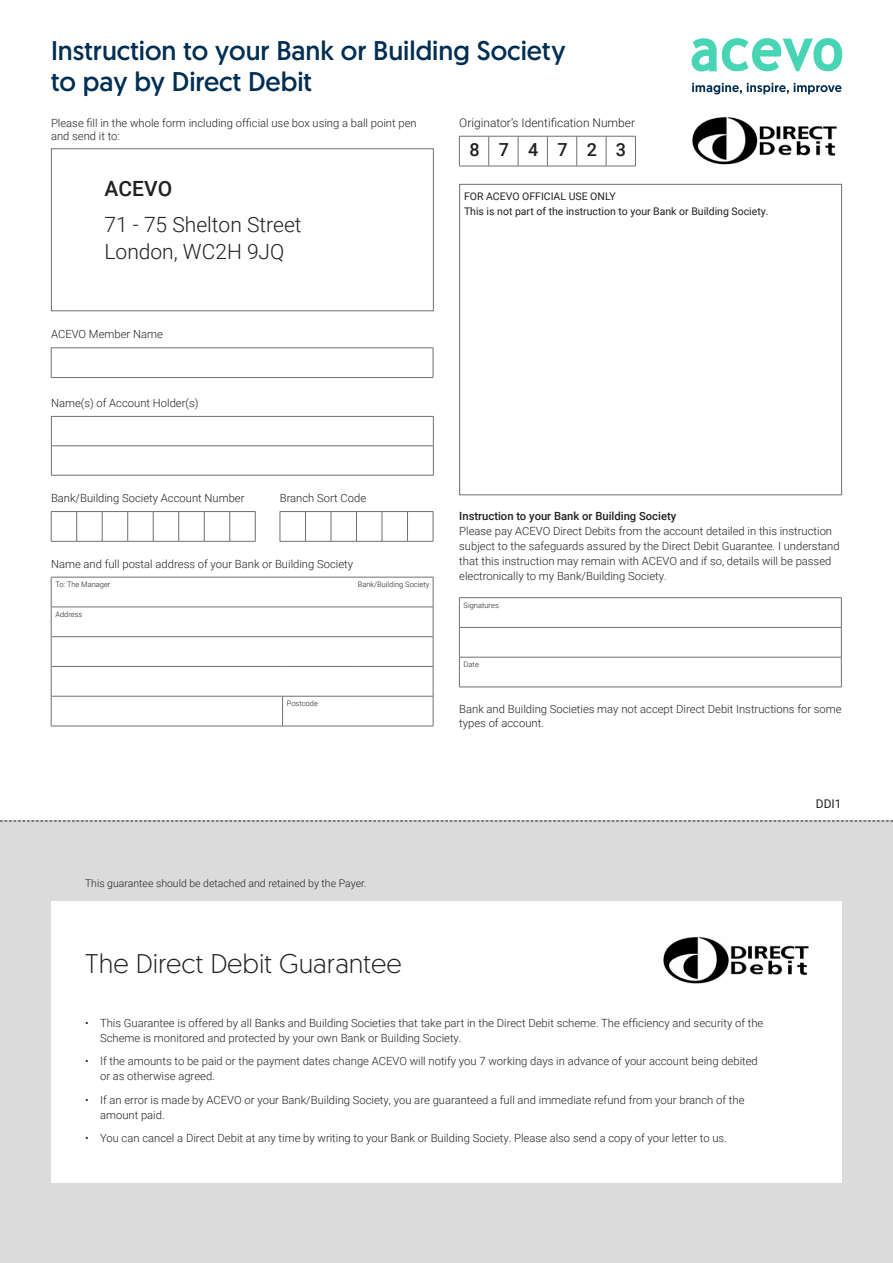
<style>
.page{position:relative;width:893px;height:1263px;background:#fff}
.page>*{position:absolute;margin:0;border:0;box-sizing:border-box;transform-origin:0 0}
.t1{font:27px/31.5px "Geomanist";color:#002e53}
.t2{font:300 27px "Geomanist";color:#231f20}
.t3{font:300 21px/35.7px "Roboto";color:#231f20}
.t4{font:500 18px "Roboto";letter-spacing:1.06em;color:#231f20}
.t5{font:300 12px "Roboto";color:#231f20}
.t6{font:12px "Roboto";color:#231f20}
.t7{font:300 11.25px/15px "Roboto";color:#231f20}
.t8{font:500 11.25px "Roboto";color:#231f20}
.t9{font:10.5px "Roboto";color:#231f20}
.t10{font:300 10.5px "Roboto";color:#231f20}
.t11{font:300 7.5px "Roboto";color:#231f20}
.s1{font-weight:500}
</style>
<div class="page">
<div style="left:51px;top:149px;width:382px;height:162px;border:1px solid #707070"></div>
<img style="left:692px;top:117px;width:145px;height:48px">
<hr style="left:459px;top:136px;width:30px;height:1px;background:#707070">
<hr style="left:459px;top:136px;width:1px;height:30px;background:#707070">
<hr style="left:488px;top:136px;width:1px;height:30px;background:#707070">
<svg style="left:489px;top:136px;width:58px;height:1px"></svg>
<hr style="left:518px;top:136px;width:1px;height:30px;background:#707070">
<hr style="left:547px;top:136px;width:30px;height:1px;background:#707070">
<hr style="left:547px;top:136px;width:1px;height:30px;background:#707070">
<svg style="left:577px;top:136px;width:29px;height:1px"></svg>
<hr style="left:576px;top:136px;width:1px;height:30px;background:#707070">
<hr style="left:606px;top:136px;width:30px;height:1px;background:#707070">
<hr style="left:606px;top:136px;width:1px;height:30px;background:#707070">
<hr style="left:635px;top:136px;width:1px;height:30px;background:#707070">
<hr style="left:459px;top:166px;width:30px;height:1px;background:#707070">
<svg style="left:489px;top:166px;width:58px;height:1px"></svg>
<hr style="left:547px;top:166px;width:30px;height:1px;background:#707070">
<svg style="left:577px;top:166px;width:29px;height:1px"></svg>
<hr style="left:606px;top:166px;width:30px;height:1px;background:#707070">
<div style="left:459px;top:184px;width:383px;height:311px;border:1px solid #707070"></div>
<svg style="left:51px;top:417px;width:1px;height:58px"></svg>
<hr style="left:51px;top:416px;width:383px;height:1px;background:#707070">
<svg style="left:433px;top:417px;width:1px;height:58px"></svg>
<hr style="left:51px;top:445px;width:383px;height:1px;background:#707070">
<hr style="left:51px;top:475px;width:383px;height:1px;background:#707070">
<svg style="left:280px;top:511px;width:154px;height:31px"></svg>
<svg style="left:51px;top:511px;width:205px;height:31px"></svg>
<div style="left:0;top:821px;width:893px;height:442px;background:#dbdbdb"></div>
<svg style="left:0;top:820px;width:893px;height:1px"></svg>
<div style="left:51px;top:901px;width:791px;height:281px;background:#fff"></div>
<img style="left:663px;top:937px;width:146px;height:47px">
<hr style="left:51px;top:577px;width:232px;height:1px;background:#707070">
<hr style="left:51px;top:577px;width:1px;height:30px;background:#707070">
<hr style="left:283px;top:577px;width:75px;height:1px;background:#707070">
<hr style="left:358px;top:577px;width:75px;height:1px;background:#707070">
<hr style="left:433px;top:577px;width:1px;height:30px;background:#707070">
<hr style="left:51px;top:607px;width:232px;height:1px;background:#707070">
<hr style="left:283px;top:607px;width:75px;height:1px;background:#707070">
<hr style="left:358px;top:607px;width:75px;height:1px;background:#707070">
<hr style="left:51px;top:636px;width:232px;height:1px;background:#707070">
<hr style="left:283px;top:636px;width:75px;height:1px;background:#707070">
<hr style="left:358px;top:636px;width:75px;height:1px;background:#707070">
<hr style="left:51px;top:666px;width:232px;height:1px;background:#707070">
<svg style="left:51px;top:607px;width:1px;height:89px"></svg>
<hr style="left:283px;top:666px;width:75px;height:1px;background:#707070">
<hr style="left:358px;top:666px;width:75px;height:1px;background:#707070">
<svg style="left:433px;top:607px;width:1px;height:89px"></svg>
<hr style="left:51px;top:696px;width:232px;height:1px;background:#707070">
<hr style="left:51px;top:696px;width:1px;height:30px;background:#707070">
<hr style="left:283px;top:696px;width:75px;height:1px;background:#707070">
<hr style="left:358px;top:696px;width:75px;height:1px;background:#707070">
<hr style="left:433px;top:696px;width:1px;height:30px;background:#707070">
<hr style="left:51px;top:726px;width:232px;height:1px;background:#707070">
<hr style="left:283px;top:726px;width:75px;height:1px;background:#707070">
<hr style="left:358px;top:726px;width:75px;height:1px;background:#707070">
<hr style="left:282px;top:696px;width:1px;height:30px;background:#707070">
<hr style="left:459px;top:597px;width:307px;height:1px;background:#707070">
<hr style="left:766px;top:597px;width:75px;height:1px;background:#707070">
<hr style="left:459px;top:627px;width:307px;height:1px;background:#707070">
<svg style="left:459px;top:598px;width:1px;height:59px"></svg>
<hr style="left:766px;top:627px;width:75px;height:1px;background:#707070">
<svg style="left:841px;top:598px;width:1px;height:59px"></svg>
<hr style="left:459px;top:657px;width:307px;height:1px;background:#707070">
<hr style="left:459px;top:657px;width:1px;height:30px;background:#707070">
<hr style="left:766px;top:657px;width:75px;height:1px;background:#707070">
<hr style="left:841px;top:657px;width:1px;height:30px;background:#707070">
<hr style="left:459px;top:687px;width:307px;height:1px;background:#707070">
<hr style="left:766px;top:687px;width:75px;height:1px;background:#707070">
<hr style="left:51px;top:347px;width:382px;height:1px;background:#707070">
<svg style="left:51px;top:348px;width:1px;height:29px"></svg>
<svg style="left:433px;top:348px;width:1px;height:29px"></svg>
<hr style="left:51px;top:377px;width:382px;height:1px;background:#707070">
<svg style="left:692px;top:38px;width:150px;height:33px"></svg>
<svg style="left:692px;top:83px;width:149px;height:11px"></svg>
<p class="t1" style="left:51px;top:34px;width:516px">Instruction to your Bank or Building Society to pay by Direct Debit</p>
<p class="t7" style="left:51px;top:115px;width:367px;line-height:13.5px">Please fill in the whole form including official use box using a ball point pen and send it to:</p>
<p class="t3" style="left:105px;top:170px;width:199px"><span class="s1">ACEVO<br></span>71 - 75 Shelton Street</p>
<p class="t3" style="left:105px;top:233px;width:181px">London, WC2H 9JQ</p>
<p class="t7" style="left:51px;top:326px;width:113px">ACEVO Member Name</p>
<p class="t7" style="left:51px;top:395px;width:149px">Name(s) of Account Holder(s)</p>
<p class="t5" style="left:459px;top:115px;width:177px">Originator’s Identification Number</p>
<p class="t4" style="left:469px;top:137px;width:158px">874723</p>
<p class="t9" style="left:464px;top:189px;width:153px">FOR ACEVO OFFICIAL USE ONLY</p>
<p class="t9" style="left:464px;top:204px;width:306px">This is not part of the instruction to your Bank or Building Society.</p>
<p class="t7" style="left:51px;top:490px;width:195px">Bank/Building Society Account Number</p>
<p class="t7" style="left:280px;top:490px;width:88px">Branch Sort Code</p>
<p class="t7" style="left:51px;top:556px;width:304px">Name and full postal address of your Bank or Building Society</p>
<p class="t11" style="left:55px;top:579px;width:57px">To: The Manager</p>
<p class="t11" style="left:358px;top:579px;width:73px">Bank/Building Society</p>
<p class="t11" style="left:55px;top:609px;width:29px">Address</p>
<p class="t11" style="left:287px;top:698px;width:33px">Postcode</p>
<p class="t10" style="left:85px;top:875px;width:283px">This guarantee should be detached and retained by the Payer.</p>
<p class="t2" style="left:85px;top:946px;width:318px">The Direct Debit Guarantee</p>
<p class="t8" style="left:459px;top:508px;width:219px">Instruction to your Bank or Building Society</p>
<p class="t7" style="left:459px;top:523px;width:382px">Please pay ACEVO Direct Debits from the account detailed in this instruction subject to the safeguards assured by the Direct Debit Guarantee. I understand that this instruction may remain with ACEVO and if so, details will be passed electronically to my Bank/Building Society.</p>
<p class="t11" style="left:464px;top:600px;width:37px">Signatures</p>
<p class="t11" style="left:464px;top:659px;width:17px">Date</p>
<p class="t7" style="left:459px;top:702px;width:384px;line-height:13.5px">Bank and Building Societies may not accept Direct Debit Instructions for some types of account.</p>
<p class="t6" style="left:816px;top:795px;width:27px">DDI1</p>
<p class="t7" style="left:100px;top:1015px;width:665px;text-indent:-15px">• This Guarantee is offered by all Banks and Building Societies that take part in the Direct Debit scheme. The efficiency and security of the<br>Scheme is monitored and protected by your own Bank or Building Society.</p>
<p class="t7" style="left:100px;top:1053px;width:659px;text-indent:-15px">• If the amounts to be paid or the payment dates change ACEVO will notify you 7 working days in advance of your account being debited or as otherwise agreed.</p>
<p class="t7" style="left:100px;top:1092px;width:646px;text-indent:-15px">• If an error is made by ACEVO or your Bank/Building Society, you are guaranteed a full and immediate refund from your branch of the amount paid.</p>
<p class="t7" style="left:85px;top:1130px;width:643px">• You can cancel a Direct Debit at any time by writing to your Bank or Building Society. Please also send a copy of your letter to us.</p>
</div>
